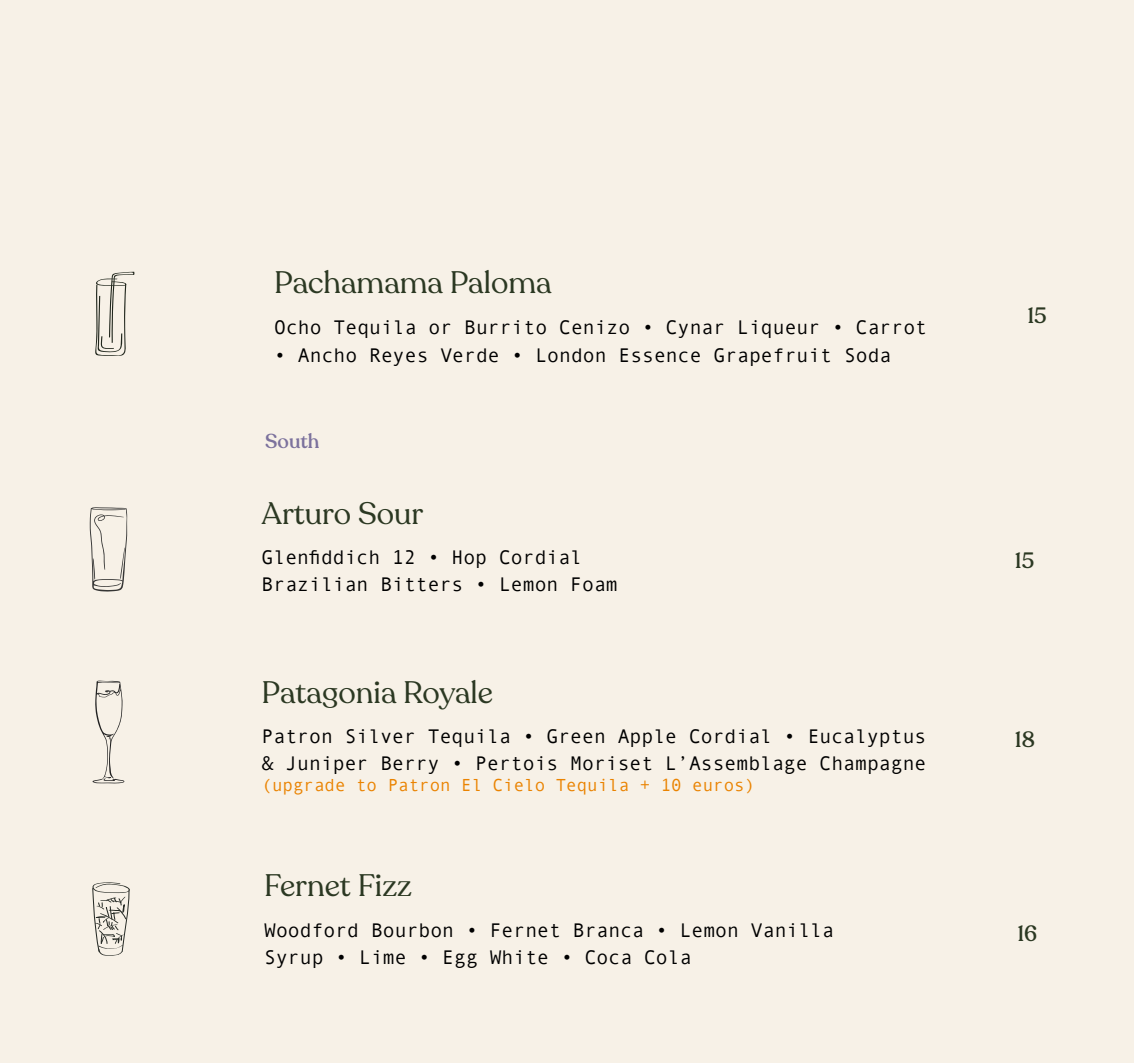
<style>
.page{position:relative;width:1134px;height:1063px;background:#f7f1e7}
.page>*{position:absolute;margin:0;border:0;box-sizing:border-box;transform-origin:0 0}
.t1{font:30.75px "Recoleta";color:#2b3822}
.t2{font:500 22px "Recoleta";color:#2b3822}
.t3{font:500 20px "Recoleta";color:#7c729d}
.t4{font:19.75px/27.5px "Andale Mono";color:#000}
.t5{font:17.5px "Andale Mono";color:#ea8301}
</style>
<div class="page">
<svg style="left:95px;top:272px;width:39px;height:84px"></svg>
<svg style="left:92px;top:882px;width:38px;height:74px"></svg>
<svg style="left:90px;top:507px;width:37px;height:85px"></svg>
<svg style="left:93px;top:681px;width:32px;height:102px"></svg>
<h1 class="t1" style="left:274px;top:263px;width:279px">Pachamama Paloma</h1>
<p class="t4" style="left:274px;top:313px;width:654px">Ocho Tequila or Burrito Cenizo • Cynar Liqueur • Carrot</p>
<p class="t4" style="left:274px;top:340px;width:619px">• Ancho Reyes Verde • London Essence Grapefruit Soda</p>
<p class="t3" style="left:265px;top:429px;width:56px">South</p>
<p class="t2" style="left:1027px;top:302px;width:21px">15</p>
<h1 class="t1" style="left:262px;top:494px;width:163px">Arturo Sour</h1>
<p class="t4" style="left:262px;top:543px;width:358px">Glenfiddich 12 • Hop Cordial<br>Brazilian Bitters • Lemon Foam</p>
<p class="t2" style="left:1015px;top:547px;width:21px">15</p>
<h1 class="t1" style="left:262px;top:673px;width:233px">Patagonia Royale</h1>
<p class="t4" style="left:262px;top:721px;width:666px">Patron Silver Tequila • Green Apple Cordial • Eucalyptus &amp; Juniper Berry • Pertois Moriset L’Assemblage Champagne</p>
<p class="t5" style="left:262px;top:774px;width:495px">(upgrade to Patron El Cielo Tequila + 10 euros)</p>
<p class="t2" style="left:1015px;top:726px;width:22px">18</p>
<h1 class="t1" style="left:264px;top:867px;width:149px">Fernet Fizz</h1>
<p class="t4" style="left:264px;top:915px;width:571px">Woodford Bourbon • Fernet Branca • Lemon Vanilla<br>Syrup • Lime • Egg White • Coca Cola</p>
<p class="t2" style="left:1017px;top:920px;width:21px">16</p>
</div>
